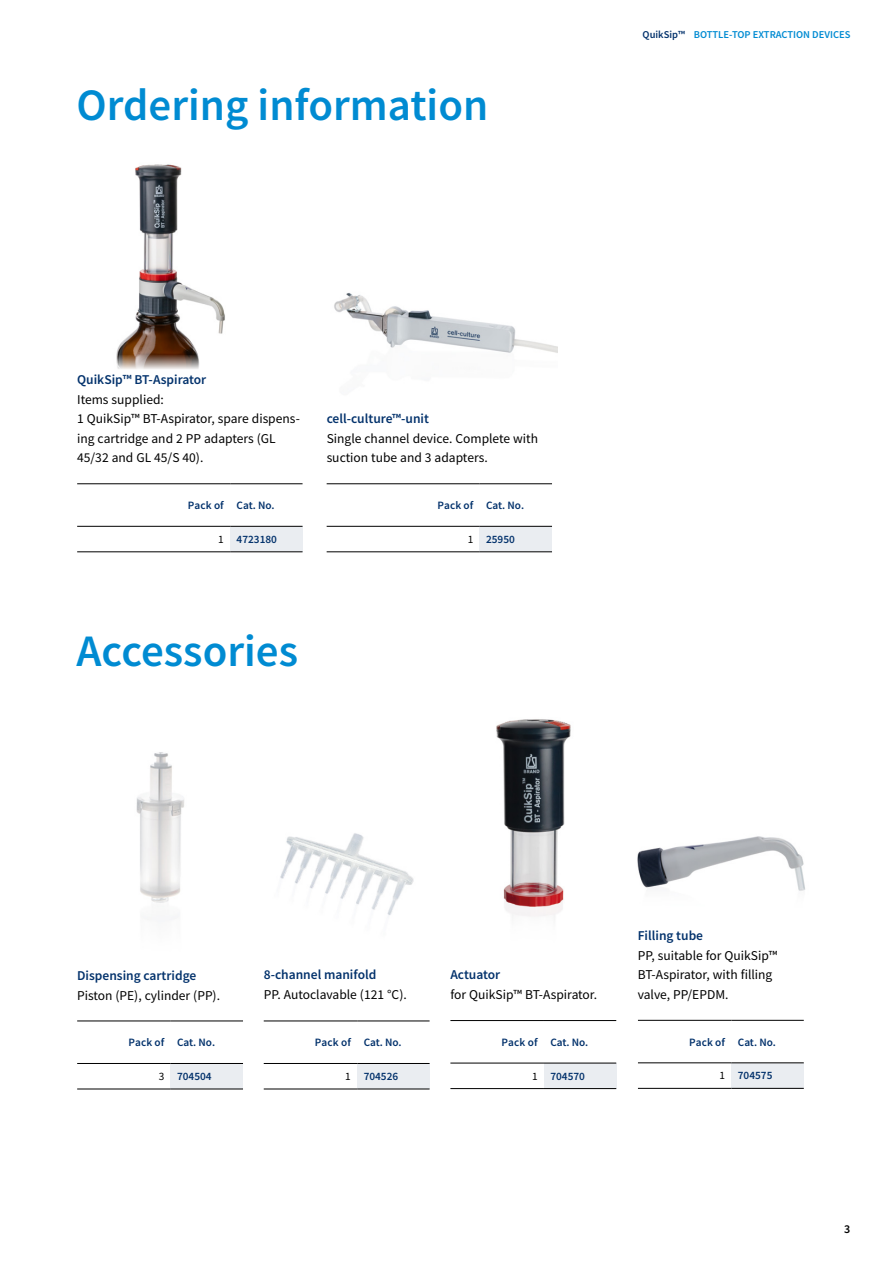
<style>
.page{position:relative;width:893px;height:1263px;background:#fff}
.page>*{position:absolute;margin:0;border:0;box-sizing:border-box;transform-origin:0 0}
.t1{font:600 45px "Source Sans Pro";color:#008bd2}
.t2{font:13.5px/19.5px "Source Sans Pro";color:#000}
.t3{font:600 13.5px "Source Sans Pro";color:#03326c}
.t4{font:600 12px "Source Sans Pro";color:#000}
.t5{font:600 11.25px "Source Sans Pro";color:#03326c}
.t6{font:600 10.5px "Source Sans Pro";color:#008bd2}
.s1{font-weight:400;color:#000}
.s2{color:#03326c}
</style>
<div class="page">
<img style="left:116px;top:164px;width:109px;height:205px">
<img style="left:334px;top:293px;width:224px;height:60px">
<img style="left:280px;top:833px;width:134px;height:82px">
<img style="left:136px;top:752px;width:48px;height:151px">
<img style="left:496px;top:719px;width:75px;height:198px">
<img style="left:637px;top:836px;width:168px;height:55px">
<div style="left:544px;top:1063px;width:72px;height:25px;background:#eaedf1"></div>
<hr style="left:450px;top:1088px;width:94px;height:1px;background:#000">
<hr style="left:544px;top:1088px;width:72px;height:1px;background:#000">
<hr style="left:450px;top:1020px;width:94px;height:1px;background:#000">
<hr style="left:544px;top:1020px;width:72px;height:1px;background:#000">
<hr style="left:450px;top:1063px;width:94px;height:1px;background:#000">
<hr style="left:544px;top:1063px;width:72px;height:1px;background:#000">
<div style="left:357px;top:1063px;width:73px;height:26px;background:#eaedf1"></div>
<hr style="left:264px;top:1089px;width:93px;height:1px;background:#000">
<hr style="left:357px;top:1089px;width:73px;height:1px;background:#000">
<hr style="left:264px;top:1021px;width:93px;height:1px;background:#000">
<hr style="left:357px;top:1021px;width:73px;height:1px;background:#000">
<hr style="left:264px;top:1063px;width:93px;height:1px;background:#000">
<hr style="left:357px;top:1063px;width:73px;height:1px;background:#000">
<div style="left:171px;top:1063px;width:72px;height:26px;background:#eaedf1"></div>
<hr style="left:77px;top:1089px;width:94px;height:1px;background:#000">
<hr style="left:171px;top:1089px;width:72px;height:1px;background:#000">
<hr style="left:77px;top:1021px;width:94px;height:1px;background:#000">
<hr style="left:171px;top:1021px;width:72px;height:1px;background:#000">
<hr style="left:77px;top:1063px;width:94px;height:1px;background:#000">
<hr style="left:171px;top:1063px;width:72px;height:1px;background:#000">
<div style="left:731px;top:1063px;width:73px;height:25px;background:#eaedf1"></div>
<hr style="left:638px;top:1088px;width:93px;height:1px;background:#000">
<hr style="left:731px;top:1088px;width:73px;height:1px;background:#000">
<hr style="left:638px;top:1020px;width:93px;height:1px;background:#000">
<hr style="left:731px;top:1020px;width:73px;height:1px;background:#000">
<hr style="left:638px;top:1062px;width:93px;height:1px;background:#000">
<hr style="left:731px;top:1062px;width:73px;height:1px;background:#000">
<div style="left:230px;top:526px;width:73px;height:26px;background:#eaedf1"></div>
<hr style="left:77px;top:551px;width:153px;height:1px;background:#000">
<hr style="left:230px;top:551px;width:73px;height:1px;background:#000">
<hr style="left:77px;top:483px;width:153px;height:1px;background:#000">
<hr style="left:230px;top:483px;width:73px;height:1px;background:#000">
<hr style="left:77px;top:526px;width:153px;height:1px;background:#000">
<hr style="left:230px;top:526px;width:73px;height:1px;background:#000">
<div style="left:480px;top:526px;width:72px;height:26px;background:#eaedf1"></div>
<hr style="left:327px;top:551px;width:153px;height:1px;background:#000">
<hr style="left:480px;top:551px;width:72px;height:1px;background:#000">
<hr style="left:327px;top:483px;width:153px;height:1px;background:#000">
<hr style="left:480px;top:483px;width:72px;height:1px;background:#000">
<hr style="left:327px;top:526px;width:153px;height:1px;background:#000">
<hr style="left:480px;top:526px;width:72px;height:1px;background:#000">
<h1 class="t1" style="left:77px;top:75px;width:413px">Ordering information</h1>
<p class="t3" style="left:77px;top:371px;width:131px">QuikSip™ BT-Aspirator</p>
<p class="t2" style="left:77px;top:389px;width:224px">Items supplied:<br>1 QuikSip™ BT-Aspirator, spare dispens&shy;ing cartridge and 2 PP adapters (GL<br>45/32 and GL 45/S 40).</p>
<p class="t5" style="left:188px;top:498px;width:88px">Pack of Cat. No.</p>
<p class="t5" style="left:218px;top:532px;width:60px"><span class="s1">1</span> 4723180</p>
<p class="t3" style="left:327px;top:410px;width:104px">cell-culture™-unit</p>
<p class="t2" style="left:327px;top:428px;width:213px">Single channel device. Complete with suction tube and 3 adapters.</p>
<p class="t5" style="left:437px;top:498px;width:88px">Pack of Cat. No.</p>
<p class="t5" style="left:468px;top:532px;width:49px"><span class="s1">1</span> 25950</p>
<h1 class="t1" style="left:77px;top:621px;width:223px">Accessories</h1>
<p class="t6" style="left:643px;top:27px;width:209px"><span class="s2">QuikSip™</span> BOTTLE-TOP EXTRACTION DEVICES</p>
<p class="t3" style="left:77px;top:967px;width:121px">Dispensing cartridge</p>
<p class="t2" style="left:77px;top:985px;width:145px">Piston (PE), cylinder (PP).</p>
<p class="t5" style="left:128px;top:1035px;width:88px">Pack of Cat. No.</p>
<p class="t5" style="left:159px;top:1069px;width:54px"><span class="s1">3</span> 704504</p>
<p class="t3" style="left:264px;top:966px;width:114px">8-channel manifold</p>
<p class="t2" style="left:264px;top:984px;width:145px">PP. Autoclavable (121 °C).</p>
<p class="t5" style="left:315px;top:1035px;width:88px">Pack of Cat. No.</p>
<p class="t5" style="left:345px;top:1069px;width:54px"><span class="s1">1</span> 704526</p>
<p class="t3" style="left:450px;top:966px;width:51px">Actuator</p>
<p class="t2" style="left:450px;top:984px;width:148px">for QuikSip™ BT-Aspirator.</p>
<p class="t5" style="left:502px;top:1035px;width:88px">Pack of Cat. No.</p>
<p class="t5" style="left:532px;top:1068px;width:54px"><span class="s1">1</span> 704570</p>
<p class="t3" style="left:638px;top:927px;width:67px">Filling tube</p>
<p class="t2" style="left:638px;top:945px;width:141px">PP, suitable for QuikSip™<br>BT-Aspirator, with filling valve, PP/EPDM.</p>
<p class="t5" style="left:689px;top:1035px;width:88px">Pack of Cat. No.</p>
<p class="t5" style="left:719px;top:1068px;width:54px"><span class="s1">1</span> 704575</p>
<p class="t4" style="left:844px;top:1221px;width:8px">3</p>
</div>
